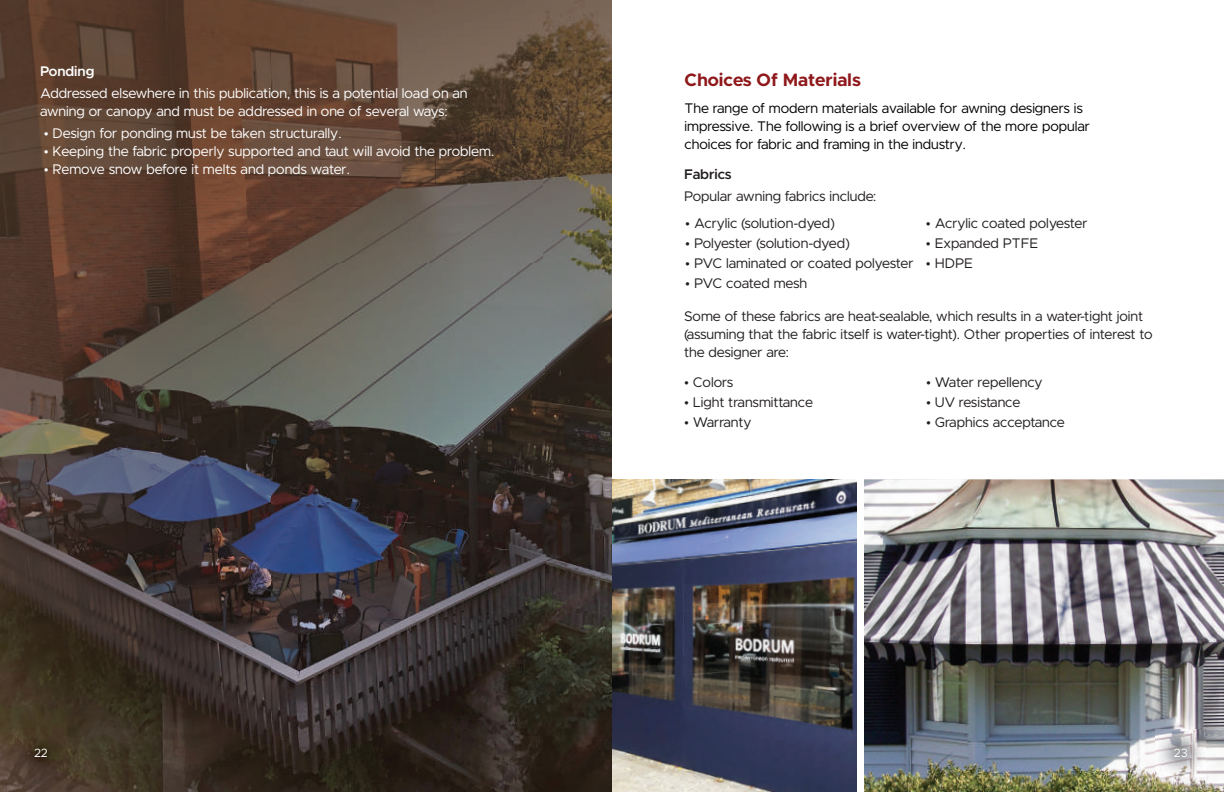
<style>
.page{position:relative;width:1224px;height:792px;background:#fff}
.page>*{position:absolute;margin:0;border:0;box-sizing:border-box;transform-origin:0 0}
.t1{font:700 18px "Metropolis";color:#8f181b}
.t2{font:14px/18px "Metropolis";color:#231f20}
.t3{font:14px/18px "Metropolis";color:#fff}
.t4{font:14px/18px "Metropolis";color:#000}
.t5{font:600 14px "Metropolis";color:#fff}
.t6{font:600 14px "Metropolis";color:#231f20}
.t7{font:12px "Metropolis";color:#fff}
</style>
<div class="page">
<img style="left:0;top:0;width:612px;height:792px">
<img style="left:612px;top:479px;width:245px;height:313px">
<img style="left:864px;top:479px;width:360px;height:313px">
<img style="left:16px;top:730px;width:50px;height:46px">
<img style="left:1155px;top:730px;width:51px;height:46px">
<p class="t5" style="left:40px;top:62px;width:56px">Ponding</p>
<p class="t3" style="left:40px;top:84px;width:429px">Addressed elsewhere in this publication, this is a potential load on an awning or canopy and must be addressed in one of several ways:</p>
<p class="t3" style="left:44px;top:124px;width:299px">• Design for ponding must be taken structurally.</p>
<p class="t3" style="left:44px;top:142px;width:452px">• Keeping the fabric properly supported and taut will avoid the problem.</p>
<p class="t3" style="left:44px;top:160px;width:308px">• Remove snow before it melts and ponds water.</p>
<p class="t6" style="left:684px;top:165px;width:49px">Fabrics</p>
<p class="t2" style="left:684px;top:187px;width:194px">Popular awning fabrics include:</p>
<p class="t1" style="left:685px;top:69px;width:178px">Choices Of Materials</p>
<p class="t4" style="left:685px;top:99px;width:407px">The range of modern materials available for awning designers is impressive. The following is a brief overview of the more popular choices for fabric and framing in the industry.</p>
<p class="t2" style="left:685px;top:214px;width:151px">• Acrylic (solution-dyed)</p>
<p class="t2" style="left:685px;top:234px;width:166px">• Polyester (solution-dyed)</p>
<p class="t2" style="left:685px;top:254px;width:230px">• PVC laminated or coated polyester</p>
<p class="t2" style="left:685px;top:274px;width:124px">• PVC coated mesh</p>
<p class="t2" style="left:926px;top:214px;width:163px">• Acrylic coated polyester</p>
<p class="t2" style="left:926px;top:234px;width:114px">• Expanded PTFE</p>
<p class="t2" style="left:926px;top:255px;width:49px">• HDPE</p>
<p class="t2" style="left:684px;top:307px;width:470px">Some of these fabrics are heat-sealable, which results in a water-tight joint (assuming that the fabric itself is water-tight). Other properties of interest to the designer are:</p>
<p class="t2" style="left:684px;top:373px;width:51px">• Colors</p>
<p class="t2" style="left:684px;top:393px;width:131px">• Light transmittance</p>
<p class="t2" style="left:684px;top:413px;width:69px">• Warranty</p>
<p class="t2" style="left:926px;top:373px;width:118px">• Water repellency</p>
<p class="t2" style="left:926px;top:393px;width:96px">• UV resistance</p>
<p class="t2" style="left:926px;top:413px;width:140px">• Graphics acceptance</p>
<p class="t7" style="left:34px;top:745px;width:15px">22</p>
<p class="t7" style="left:1174px;top:745px;width:16px">23</p>
</div>
